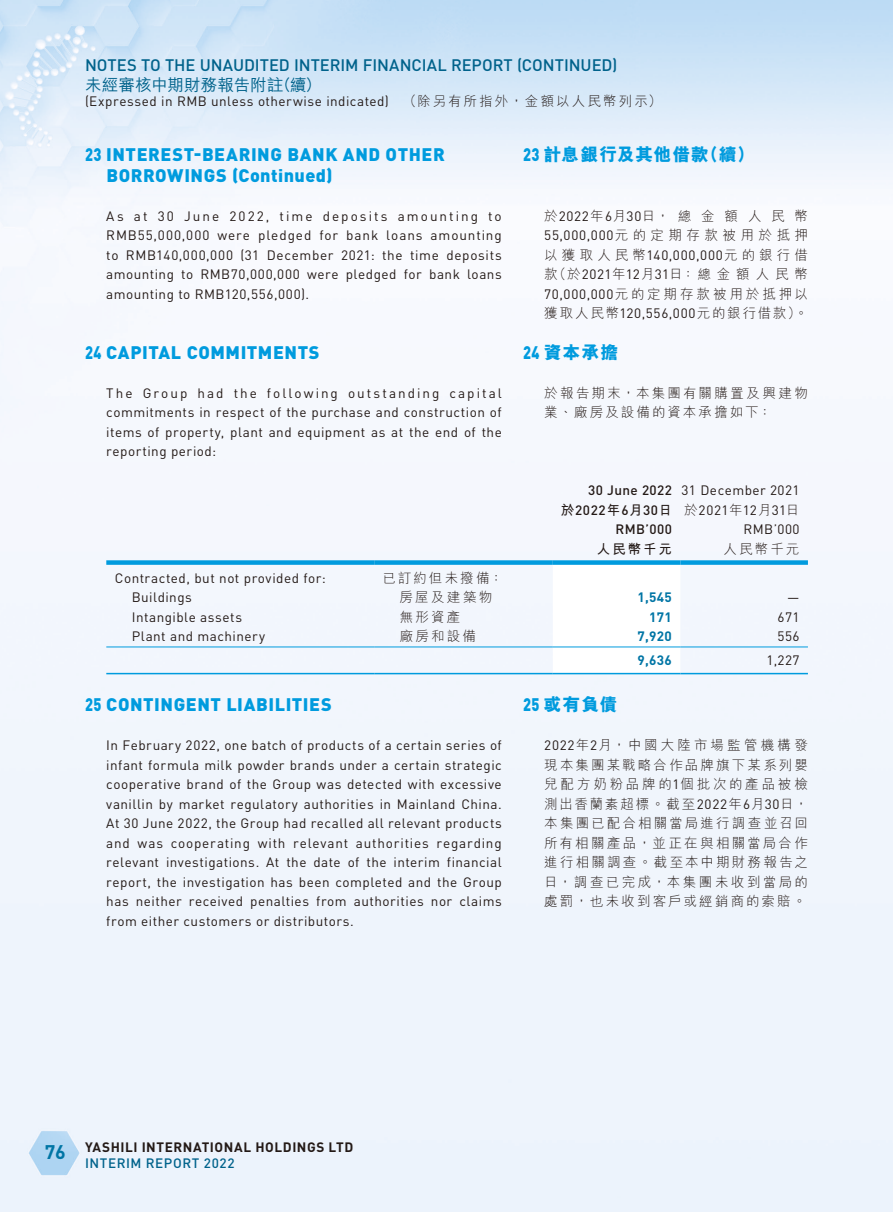
<style>
.page{position:relative;width:893px;height:1212px;background:#fff}
.page>*{position:absolute;margin:0;border:0;box-sizing:border-box;transform-origin:0 0}
.t1{font:700 19.5px "DIN Pro";color:#0075a5}
.t2{font:900 18px/21px "DIN Pro";letter-spacing:.03em;color:#009bde;scale:.8 1}
.t3{font:800 18px "M Hei HK";letter-spacing:.04em;color:#009bde}
.t4{font:500 16.5px "DIN Pro";letter-spacing:-.005em;color:#00628b}
.t5{font:500 16.5px "M Hei HK";color:#00628b}
.t6{font:13.5px/19.5px "DIN Pro";letter-spacing:.035em;color:#231916;text-align:justify}
.t7{font:300 13.5px/19.5px "M Hei HK";letter-spacing:.17em;color:#231916;text-align:justify}
.t8{font:700 13.5px "DIN Pro";letter-spacing:.04em;color:#231916}
.t9{font:700 13.5px "DIN Pro";letter-spacing:.025em;color:#0075a5}
.t10{font:500 13.5px "DIN Pro";letter-spacing:.045em;color:#00628b}
.t11{font:500 13.5px "DIN Pro";letter-spacing:.03em;color:#231916}
.t12{font:700 13.5px "M Hei HK";letter-spacing:.14em;color:#231916}
.s1{font-family:"M Hei HK";font-weight:300}
.s2{font-family:"DIN Pro";font-weight:900}
.s3{font-family:"DIN Pro";font-weight:400}
.s4{font-weight:500}
.s5{font-family:"M Hei HK";font-weight:700}
</style>
<div class="page">
<svg style="left:553px;top:647px;width:127px;height:26px"></svg>
<div style="left:106px;top:560px;width:268px;height:5px;background:#009bde"></div>
<div style="left:374px;top:560px;width:179px;height:5px;background:#009bde"></div>
<div style="left:553px;top:560px;width:127px;height:5px;background:#009bde"></div>
<div style="left:680px;top:560px;width:128px;height:5px;background:#009bde"></div>
<hr style="left:106px;top:646px;width:268px;height:1px;background:#009bde">
<hr style="left:374px;top:646px;width:179px;height:1px;background:#009bde">
<hr style="left:553px;top:646px;width:127px;height:1px;background:#009bde">
<hr style="left:680px;top:646px;width:128px;height:1px;background:#009bde">
<hr style="left:106px;top:673px;width:268px;height:1px;background:#009bde">
<hr style="left:374px;top:673px;width:179px;height:1px;background:#009bde">
<hr style="left:553px;top:673px;width:127px;height:1px;background:#009bde">
<hr style="left:680px;top:673px;width:128px;height:1px;background:#009bde">
<p class="t4" style="left:85px;top:54px;width:534px">NOTES TO THE UNAUDITED INTERIM FINANCIAL REPORT (CONTINUED)</p>
<p class="t5" style="left:85px;top:73px;width:238px">未經審核中期財務報告附註（續）</p>
<p class="t6" style="left:85px;top:91px;width:578px">(Expressed in RMB unless otherwise indicated) <span class="s1">（除另有所指外，金額以人民幣列示）</span></p>
<h2 class="t3" style="left:523px;top:145px;width:233px"><span class="s2">23</span> 計息銀行及其他借款（續）</h2>
<h2 class="t2" style="left:106px;top:143px;width:424px;text-indent:-21px">23 INTEREST-BEARING BANK AND OTHER<br>BORROWINGS (Continued)</h2>
<p class="t6" style="left:106px;top:205px;width:397px">As at 30 June 2022, time deposits amounting to RMB55,000,000 were pledged for bank loans amounting to RMB140,000,000 (31 December 2021: the time deposits amounting to RMB70,000,000 were pledged for bank loans amounting to RMB120,556,000).</p>
<p class="t7" style="left:544px;top:206px;width:265px">於<span class="s3">2022</span>年<span class="s3">6</span>月<span class="s3">30</span>日， 總 金 額 人 民 幣<span class="s3">55,000,000</span>元的定期存款被用於抵押以獲取人民幣<span class="s3">140,000,000</span>元的銀行借款（於<span class="s3">2021</span>年<span class="s3">12</span>月<span class="s3">31</span>日：總金額人民幣<span class="s3">70,000,000</span>元的定期存款被用於抵押以獲取人民幣<span class="s3">120,556,000</span>元的銀行借款）。</p>
<h2 class="t3" style="left:523px;top:343px;width:97px"><span class="s2">24</span> 資本承擔</h2>
<p class="t7" style="left:544px;top:383px;width:265px">於報告期末，本集團有關購置及興建物業、廠房及設備的資本承擔如下：</p>
<h2 class="t2" style="left:85px;top:341px;width:295px">24 CAPITAL COMMITMENTS</h2>
<p class="t6" style="left:106px;top:382px;width:397px">The Group had the following outstanding capital commitments in respect of the purchase and construction of items of property, plant and equipment as at the end of the reporting period:</p>
<p class="t6" style="left:588px;top:480px;width:213px"><span class="s4">30 June 2022</span> 31 December 2021</p>
<p class="t6" style="left:561px;top:499px;width:240px"><span class="s5">於</span><span class="s4">2022</span><span class="s5">年</span><span class="s4">6</span><span class="s5">月</span><span class="s4">30</span><span class="s5">日</span> <span class="s1">於</span>2021<span class="s1">年</span>12<span class="s1">月</span>31<span class="s1">日</span></p>
<p class="t11" style="left:615px;top:520px;width:58px">RMB’000</p>
<p class="t6" style="left:743px;top:519px;width:57px">RMB’000</p>
<p class="t12" style="left:597px;top:539px;width:77px">人民幣千元</p>
<p class="t7" style="left:723px;top:539px;width:78px">人民幣千元</p>
<p class="t6" style="left:115px;top:567px;width:212px">Contracted, but not provided for:</p>
<p class="t7" style="left:383px;top:568px;width:122px">已訂約但未撥備：</p>
<p class="t6" style="left:132px;top:587px;width:62px">Buildings</p>
<p class="t7" style="left:400px;top:587px;width:94px">房屋及建築物</p>
<p class="t9" style="left:637px;top:588px;width:36px">1,545</p>
<p class="t6" style="left:787px;top:587px;width:14px">—</p>
<p class="t6" style="left:132px;top:606px;width:112px">Intangible assets</p>
<p class="t7" style="left:400px;top:607px;width:62px">無形資產</p>
<p class="t9" style="left:649px;top:607px;width:24px">171</p>
<p class="t6" style="left:778px;top:606px;width:23px">671</p>
<p class="t6" style="left:132px;top:626px;width:135px">Plant and machinery</p>
<p class="t7" style="left:400px;top:626px;width:78px">廠房和設備</p>
<p class="t9" style="left:637px;top:627px;width:36px">7,920</p>
<p class="t6" style="left:778px;top:626px;width:23px">556</p>
<p class="t9" style="left:637px;top:651px;width:36px">9,636</p>
<p class="t6" style="left:766px;top:650px;width:35px">1,227</p>
<h2 class="t2" style="left:85px;top:694px;width:310px">25 CONTINGENT LIABILITIES</h2>
<p class="t6" style="left:106px;top:735px;width:397px">In February 2022, one batch of products of a certain series of infant formula milk powder brands under a certain strategic cooperative brand of the Group was detected with excessive vanillin by market regulatory authorities in Mainland China.<br>At 30 June 2022, the Group had recalled all relevant products and was cooperating with relevant authorities regarding relevant investigations. At the date of the interim financial report, the investigation has been completed and the Group has neither received penalties from authorities nor claims from either customers or distributors.</p>
<h2 class="t3" style="left:523px;top:696px;width:96px"><span class="s2">25</span> 或有負債</h2>
<p class="t7" style="left:544px;top:735px;width:265px"><span class="s3">2022</span>年<span class="s3">2</span>月，中國大陸市場監管機構發現本集團某戰略合作品牌旗下某系列嬰兒配方奶粉品牌的<span class="s3">1</span>個批次的產品被檢測出香蘭素超標。截至<span class="s3">2022</span>年<span class="s3">6</span>月<span class="s3">30</span>日，本集團已配合相關當局進行調查並召回所有相關產品，並正在與相關當局合作進行相關調查。截至本中期財務報告之日，調查已完成，本集團未收到當局的處罰，也未收到客戶或經銷商的索賠。</p>
<h1 class="t1" style="left:45px;top:1138px;width:22px">76</h1>
<p class="t8" style="left:85px;top:1138px;width:270px">YASHILI INTERNATIONAL HOLDINGS LTD</p>
<p class="t10" style="left:85px;top:1154px;width:151px">INTERIM REPORT 2022</p>
</div>
